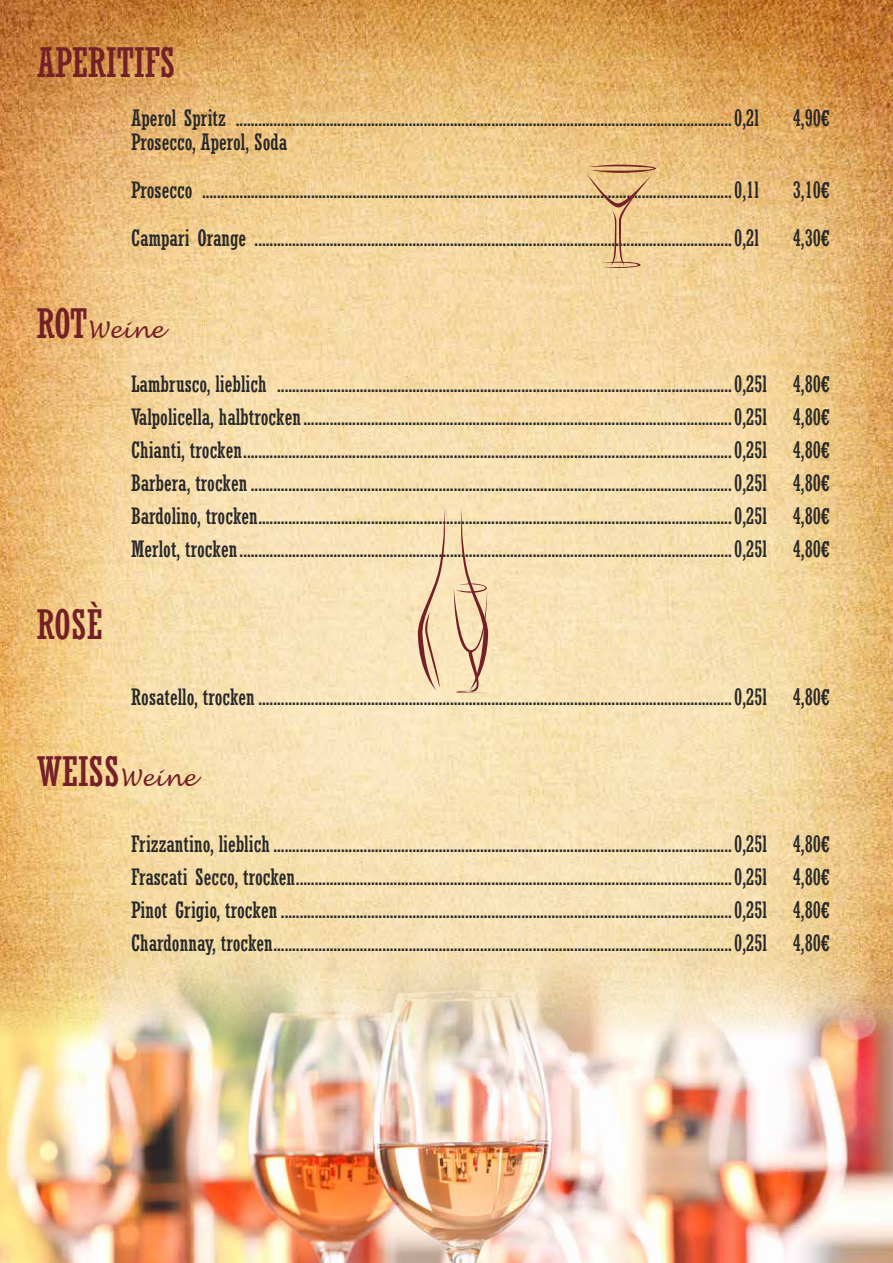
<style>
.page{position:relative;width:893px;height:1263px;background:#fff}
.page>*{position:absolute;margin:0;border:0;box-sizing:border-box;transform-origin:0 0}
.t1{font:condensed 40.5px "Rockwell";color:#742027}
.t2{font:condensed 22.5px/33px "Rockwell";color:#282828;text-align:justify}
.t3{font:italic 22.5px "Lucida Handwriting";color:#742027}
.s1{font-family:"Rockwell";font-style:normal;font-stretch:condensed;font-size:40.5px}
.s2{font-family:"Lucida Handwriting";font-style:italic;font-stretch:normal;font-size:22.5px}
</style>
<div class="page">
<img style="left:0;top:0;width:893px;height:929px">
<img style="left:0;top:929px;width:893px;height:334px">
<svg style="left:417px;top:508px;width:30px;height:183px;background:#eacea9"></svg>
<svg style="left:454px;top:508px;width:35px;height:186px;background:#e7caa5"></svg>
<svg style="left:585px;top:165px;width:71px;height:103px;background:#e6c18a"></svg>
<h1 class="t1" style="left:37px;top:39px;width:140px">APERITIFS</h1>
<p class="t2" style="left:131px;top:101px;width:629px">Aperol Spritz ....................................................................................................................................0,2l</p>
<p class="t2" style="left:793px;top:101px;width:40px">4,90€</p>
<p class="t2" style="left:131px;top:118px;width:629px;line-height:48px">Prosecco, Aperol, Soda<br>Prosecco .............................................................................................................................................0,1l</p>
<p class="t2" style="left:793px;top:173px;width:40px">3,10€</p>
<p class="t2" style="left:131px;top:221px;width:629px">Campari Orange ...............................................................................................................................0,2l</p>
<p class="t2" style="left:793px;top:221px;width:40px">4,30€</p>
<p class="t3" style="left:37px;top:316px;width:128px"><span class="s1">ROT</span>Weine</p>
<p class="t2" style="left:131px;top:368px;width:701px">Lambrusco, lieblich .........................................................................................................................0,25l 4,80€ Valpolicella, halbtrocken..................................................................................................................0,25l 4,80€ Chianti, trocken..................................................................................................................................0,25l 4,80€ Barbera, trocken................................................................................................................................0,25l 4,80€ Bardolino, trocken..............................................................................................................................0,25l 4,80€ Merlot, trocken...................................................................................................................................0,25l 4,80€</p>
<h1 class="t1" style="left:37px;top:601px;width:68px">ROSÈ</h1>
<p class="t2" style="left:131px;top:680px;width:701px">Rosatello, trocken..............................................................................................................................0,25l 4,80€</p>
<h1 class="t1" style="left:37px;top:749px;width:160px">WEISS<span class="s2">Weine</span></h1>
<p class="t2" style="left:131px;top:828px;width:701px">Frizzantino, lieblich ..........................................................................................................................0,25l 4,80€ Frascati Secco, trocken....................................................................................................................0,25l 4,80€ Pinot Grigio, trocken........................................................................................................................0,25l 4,80€ Chardonnay, trocken..........................................................................................................................0,25l 4,80€</p>
</div>
